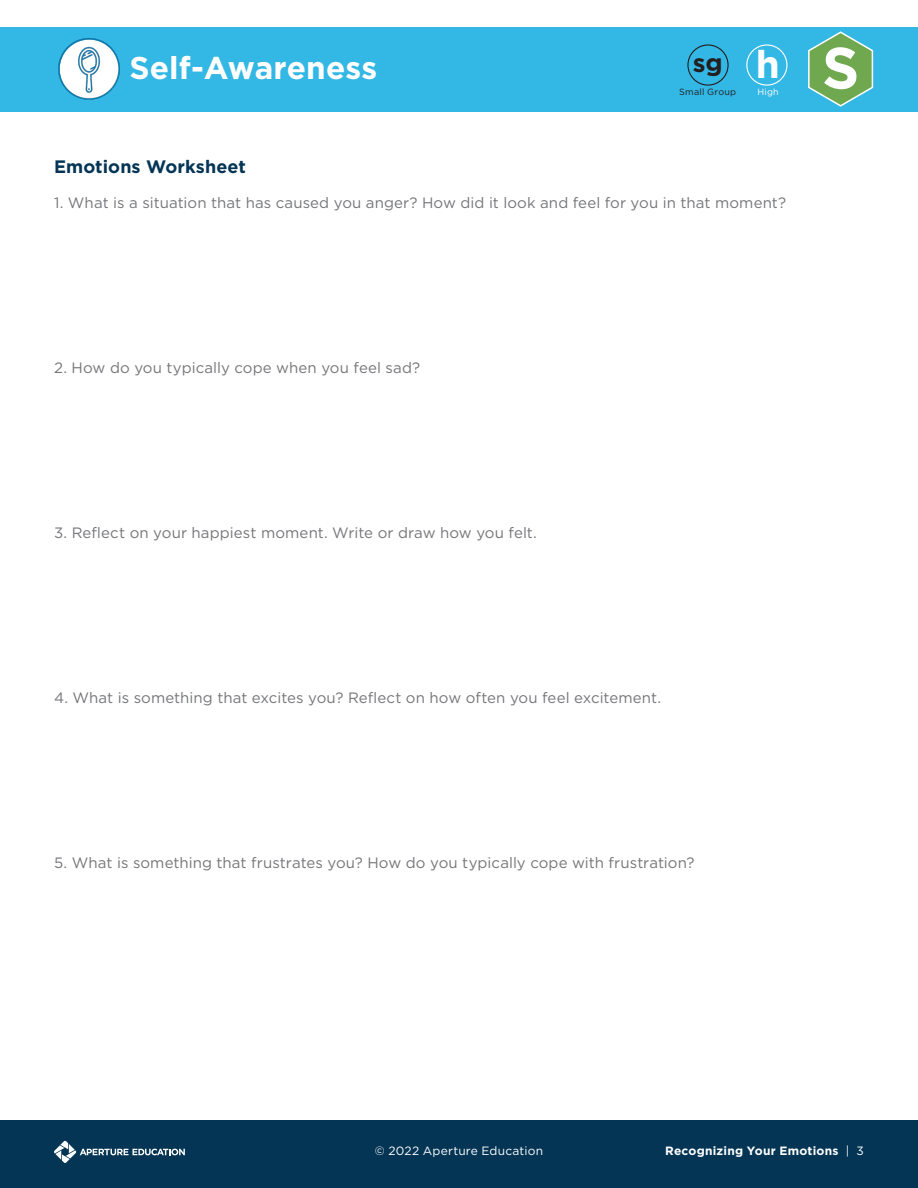
<style>
.page{position:relative;width:918px;height:1188px;background:#fff}
.page>*{position:absolute;margin:0;border:0;box-sizing:border-box;transform-origin:0 0}
.Body_Text{font:700 58.35px "Gotham";color:#fff}
.t1{font:700 38.55px "Gotham";color:#fff}
.Body_Text-2{font:700 31.5px "Gotham";letter-spacing:.005em;color:#fff}
.t2{font:700 25.5px "Gotham";color:#231f20}
.Body_Text-3{font:700 18px "Gotham";letter-spacing:.005em;color:#043555}
.Body_Text-4{font:15px "Gotham";letter-spacing:.005em;color:#757679}
.t3{font:700 12px "Gotham";letter-spacing:.02em;color:#fff}
.t4{font:12px "Gotham";letter-spacing:.015em;color:#fff}
.Body_Text-5{font:9px "Gotham";letter-spacing:.03em;color:#231f20}
.Body_Text-6{font:9px "Gotham";color:#fff}
.s1{font-weight:400}
</style>
<div class="page">
<div style="left:0;top:1120px;width:918px;height:68px;background:#043555"></div>
<svg style="left:54px;top:1141px;width:131px;height:22px"></svg>
<div style="left:0;top:27px;width:918px;height:84px;background:#33b7e4"></div>
<img style="left:58px;top:39px;width:62px;height:61px">
<div style="left:687px;top:44px;width:42px;height:42px;border:1px solid #231f20;border-radius:50%"></div>
<svg style="left:808px;top:31px;width:66px;height:76px"></svg>
<div style="left:746px;top:44px;width:41px;height:42px;border:1px solid #fff;border-radius:50%"></div>
<p class="Body_Text-2" style="left:129px;top:50px;width:249px">Self-Awareness</p>
<p class="t2" style="left:693px;top:48px;width:31px">sg</p>
<p class="t1" style="left:756px;top:42px;width:26px">h</p>
<p class="Body_Text-6" style="left:757px;top:86px;width:23px">High</p>
<p class="Body_Text-5" style="left:679px;top:86px;width:58px">Small Group</p>
<p class="Body_Text-3" style="left:54px;top:156px;width:193px">Emotions Worksheet</p>
<p class="Body_Text-4" style="left:54px;top:193px;width:734px">1. What is a situation that has caused you anger? How did it look and feel for you in that moment?</p>
<p class="Body_Text" style="left:822px;top:34px;width:39px">S</p>
<p class="Body_Text-4" style="left:54px;top:358px;width:368px">2. How do you typically cope when you feel sad?</p>
<p class="Body_Text-4" style="left:54px;top:523px;width:484px">3. Reflect on your happiest moment. Write or draw how you felt.</p>
<p class="Body_Text-4" style="left:54px;top:688px;width:608px">4. What is something that excites you? Reflect on how often you feel excitement.</p>
<p class="Body_Text-4" style="left:54px;top:853px;width:642px">5. What is something that frustrates you? How do you typically cope with frustration?</p>
<p class="t4" style="left:375px;top:1143px;width:170px">© 2022 Aperture Education</p>
<p class="t3" style="left:665px;top:1144px;width:200px">Recognizing Your Emotions <span class="s1">| 3</span></p>
</div>
